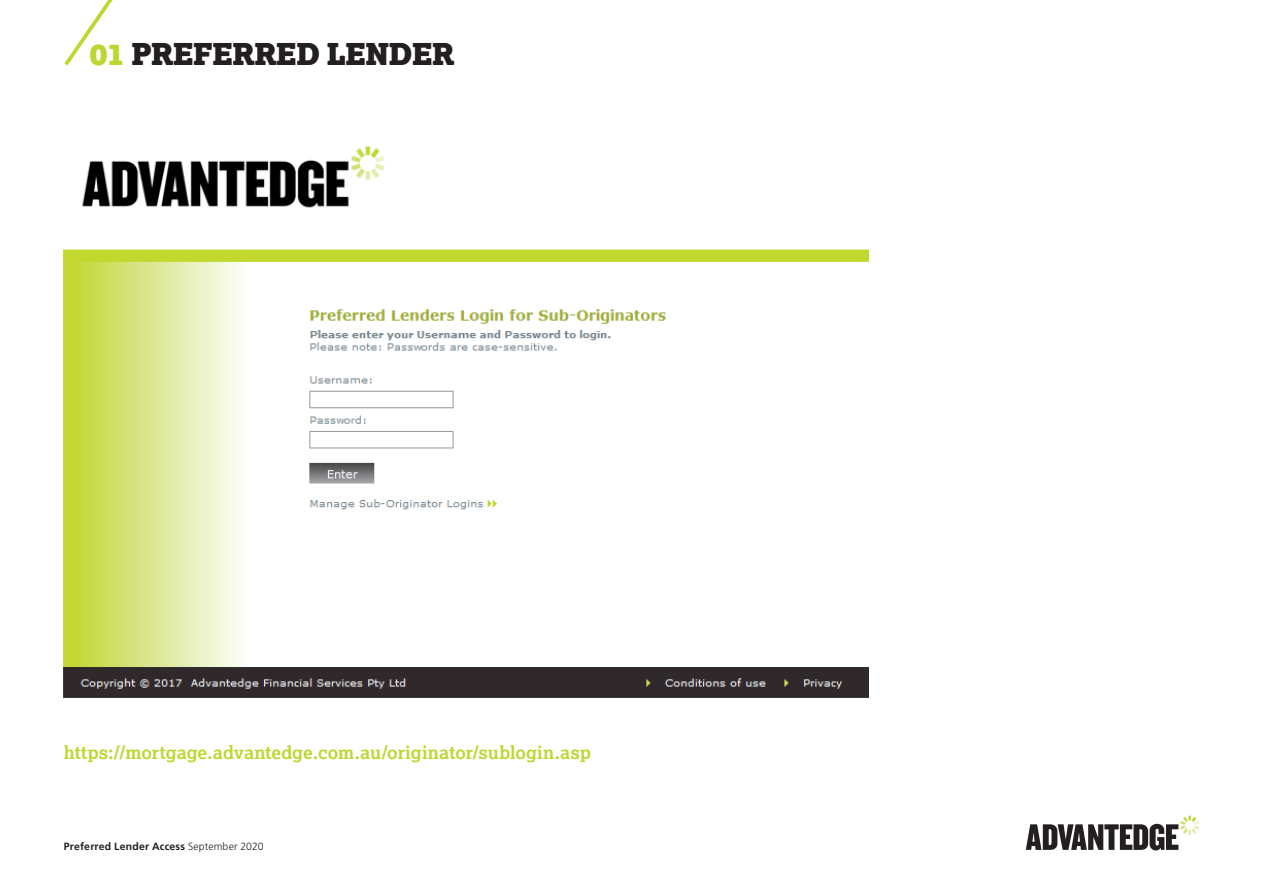
<style>
.page{position:relative;width:1263px;height:893px;background:#fff}
.page>*{position:absolute;margin:0;border:0;box-sizing:border-box;transform-origin:0 0}
.t1{font:900 30px "Lexia";letter-spacing:-.03em;color:#231f20}
.t2{font:700 18px "Lexia";letter-spacing:-.005em;color:#bed630}
.t3{font:700 10.5px "Frutiger LT Pro";letter-spacing:.02em;color:#231f20}
.s1{color:#bed630}
.s2{font-weight:300}
</style>
<div class="page">
<img style="left:64px;top:146px;width:805px;height:552px">
<svg style="left:64px;top:0;width:49px;height:66px"></svg>
<svg style="left:1026px;top:816px;width:173px;height:34px"></svg>
<h1 class="t1" style="left:89px;top:35px;width:367px"><span class="s1">01</span> PREFERRED LENDER</h1>
<p class="t2" style="left:64px;top:741px;width:529px">https://mortgage.advantedge.com.au/originator/sublogin.asp</p>
<p class="t3" style="left:64px;top:840px;width:201px">Preferred Lender Access <span class="s2">September 2020</span></p>
</div>
